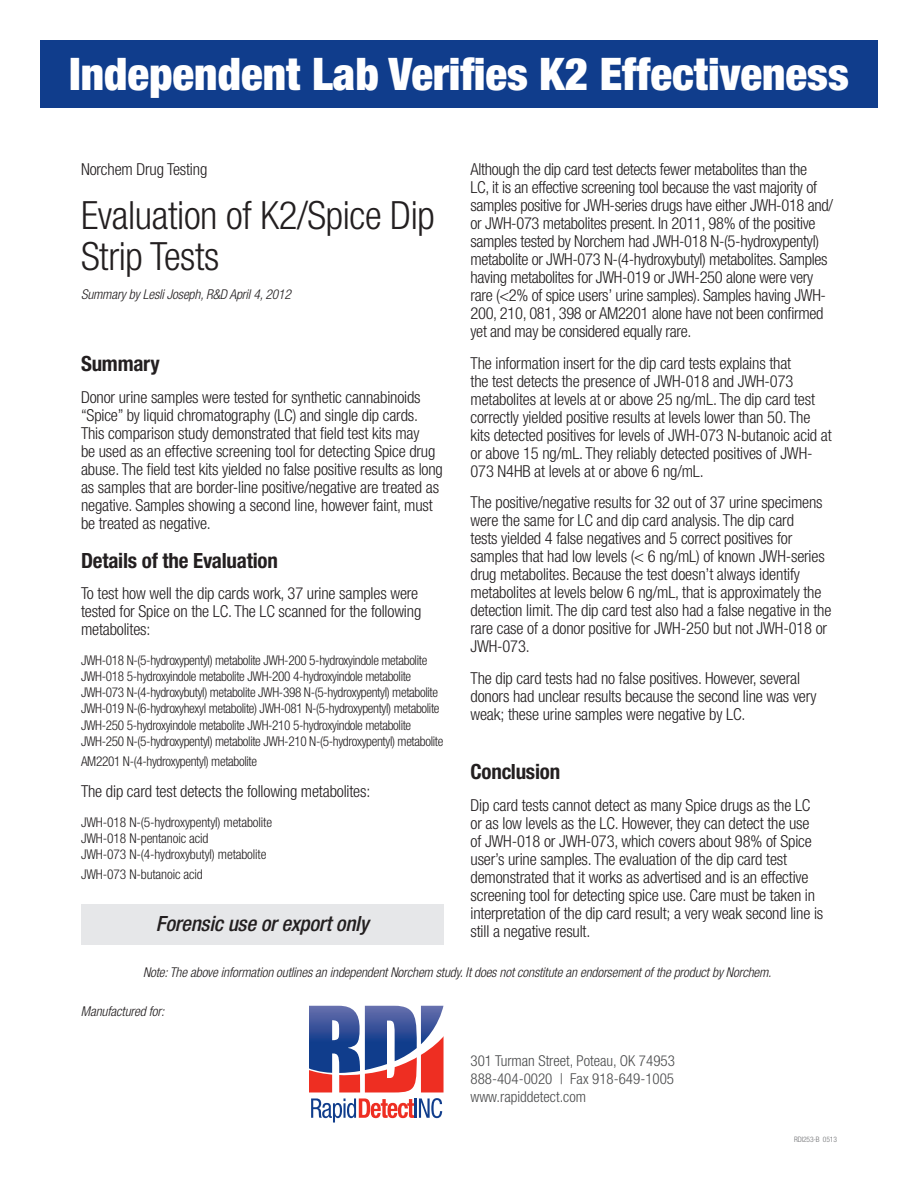
<style>
.page{position:relative;width:918px;height:1188px;background:#fff}
.page>*{position:absolute;margin:0;border:0;box-sizing:border-box;transform-origin:0 0}
.t1{font:900 condensed 45px "Helvetica Neue";color:#fff}
.t2{font:300 condensed 39px/40.5px "Helvetica Neue";letter-spacing:-.01em;color:#231f20}
.t3{font:700 condensed 21px "Helvetica Neue";letter-spacing:-.01em;color:#231f20}
.t4{font:italic 500 condensed 21px "Helvetica Neue";letter-spacing:-.01em;color:#231f20}
.t5{font:300 condensed 16.5px/18px "Helvetica Neue";letter-spacing:-.01em;color:#231f20}
.t6{font:300 condensed 15px/18px "Helvetica Neue";color:#4b4c4d;text-align:justify}
.t7{font:300 condensed 13.5px/16.2px "Helvetica Neue";letter-spacing:-.025em;color:#231f20}
.t8{font:italic 300 condensed 13.5px "Helvetica Neue";letter-spacing:-.01em;color:#231f20}
.t9{font:300 condensed 7.5px "Helvetica Neue";letter-spacing:-.01em;color:#6c6d70}
</style>
<div class="page">
<svg style="left:311px;top:1098px;width:131px;height:25px"></svg>
<svg style="left:309px;top:1006px;width:135px;height:86px"></svg>
<div style="left:40px;top:40px;width:837px;height:68px;background:#103d8c"></div>
<div style="left:81px;top:904px;width:363px;height:41px;background:#e6e7e9"></div>
<h1 class="t1" style="left:69px;top:46px;width:781px">Independent Lab Verifies K2 Effectiveness</h1>
<p class="t5" style="left:471px;top:160px;width:364px">Although the dip card test detects fewer metabolites than the<br>LC, it is an effective screening tool because the vast majority of samples positive for JWH-series drugs have either JWH-018 and/ or JWH-073 metabolites present. In 2011, 98% of the positive samples tested by Norchem had JWH-018 N-(5-hydroxypentyl) metabolite or JWH-073 N-(4-hydroxybutyl) metabolites. Samples having metabolites for JWH-019 or JWH-250 alone were very rare (&lt;2% of spice users’ urine samples). Samples having JWH-200, 210, 081, 398 or AM2201 alone have not been confirmed yet and may be considered equally rare.</p>
<p class="t5" style="left:471px;top:354px;width:363px">The information insert for the dip card tests explains that<br>the test detects the presence of JWH-018 and JWH-073 metabolites at levels at or above 25 ng/mL. The dip card test correctly yielded positive results at levels lower than 50. The kits detected positives for levels of JWH-073 N-butanoic acid at or above 15 ng/mL. They reliably detected positives of JWH-073 N4HB at levels at or above 6 ng/mL.</p>
<p class="t5" style="left:471px;top:493px;width:362px">The positive/negative results for 32 out of 37 urine specimens were the same for LC and dip card analysis. The dip card<br>tests yielded 4 false negatives and 5 correct positives for samples that had low levels (&lt; 6 ng/mL) of known JWH-series drug metabolites. Because the test doesn’t always identify metabolites at levels below 6 ng/mL, that is approximately the detection limit. The dip card test also had a false negative in the rare case of a donor positive for JWH-250 but not JWH-018 or JWH-073.</p>
<p class="t5" style="left:471px;top:669px;width:348px">The dip card tests had no false positives. However, several donors had unclear results because the second line was very weak; these urine samples were negative by LC.</p>
<p class="t5" style="left:81px;top:160px;width:128px">Norchem Drug Testing</p>
<h2 class="t2" style="left:81px;top:195px;width:355px">Evaluation of K2/Spice Dip<br>Strip Tests</h2>
<p class="t8" style="left:81px;top:287px;width:211px">Summary by Lesli Joseph, R&amp;D April 4, 2012</p>
<p class="t3" style="left:81px;top:351px;width:80px">Summary</p>
<p class="t5" style="left:81px;top:388px;width:363px">Donor urine samples were tested for synthetic cannabinoids “Spice” by liquid chromatography (LC) and single dip cards.<br>This comparison study demonstrated that field test kits may<br>be used as an effective screening tool for detecting Spice drug abuse. The field test kits yielded no false positive results as long as samples that are border-line positive/negative are treated as negative. Samples showing a second line, however faint, must be treated as negative.</p>
<p class="t3" style="left:81px;top:547px;width:198px">Details of the Evaluation</p>
<p class="t5" style="left:81px;top:584px;width:342px">To test how well the dip cards work, 37 urine samples were tested for Spice on the LC. The LC scanned for the following metabolites:</p>
<p class="t7" style="left:81px;top:652px;width:364px">JWH-018 N-(5-hydroxypentyl) metabolite JWH-200 5-hydroxyindole metabolite JWH-018 5-hydroxyindole metabolite JWH-200 4-hydroxyindole metabolite JWH-073 N-(4-hydroxybutyl) metabolite JWH-398 N-(5-hydroxypentyl) metabolite JWH-019 N-(6-hydroxyhexyl metabolite) JWH-081 N-(5-hydroxypentyl) metabolite JWH-250 5-hydroxyindole metabolite JWH-210 5-hydroxyindole metabolite JWH-250 N-(5-hydroxypentyl) metabolite JWH-210 N-(5-hydroxypentyl) metabolite</p>
<p class="t7" style="left:81px;top:753px;width:178px">AM2201 N-(4-hydroxypentyl) metabolite</p>
<p class="t5" style="left:81px;top:782px;width:291px">The dip card test detects the following metabolites:</p>
<p class="t7" style="left:81px;top:814px;width:193px">JWH-018 N-(5-hydroxypentyl) metabolite<br>JWH-018 N-pentanoic acid<br>JWH-073 N-(4-hydroxybutyl) metabolite</p>
<p class="t7" style="left:81px;top:866px;width:123px">JWH-073 N-butanoic acid</p>
<p class="t3" style="left:471px;top:759px;width:91px">Conclusion</p>
<p class="t5" style="left:471px;top:796px;width:354px">Dip card tests cannot detect as many Spice drugs as the LC or as low levels as the LC. However, they can detect the use of JWH-018 or JWH-073, which covers about 98% of Spice user’s urine samples. The evaluation of the dip card test demonstrated that it works as advertised and is an effective screening tool for detecting spice use. Care must be taken in interpretation of the dip card result; a very weak second line is still a negative result.</p>
<p class="t8" style="left:143px;top:965px;width:630px">Note: The above information outlines an independent Norchem study. It does not constitute an endorsement of the product by Norchem.</p>
<p class="t8" style="left:81px;top:1004px;width:85px">Manufactured for:</p>
<p class="t4" style="left:156px;top:912px;width:214px">Forensic use or export only</p>
<p class="t6" style="left:471px;top:1051px;width:206px">301 Turman Street, Poteau, OK 74953<br>888-404-0020 | Fax 918-649-1005 www.rapiddetect.com</p>
<p class="t9" style="left:794px;top:1135px;width:44px">RDI253-B 0513</p>
</div>
